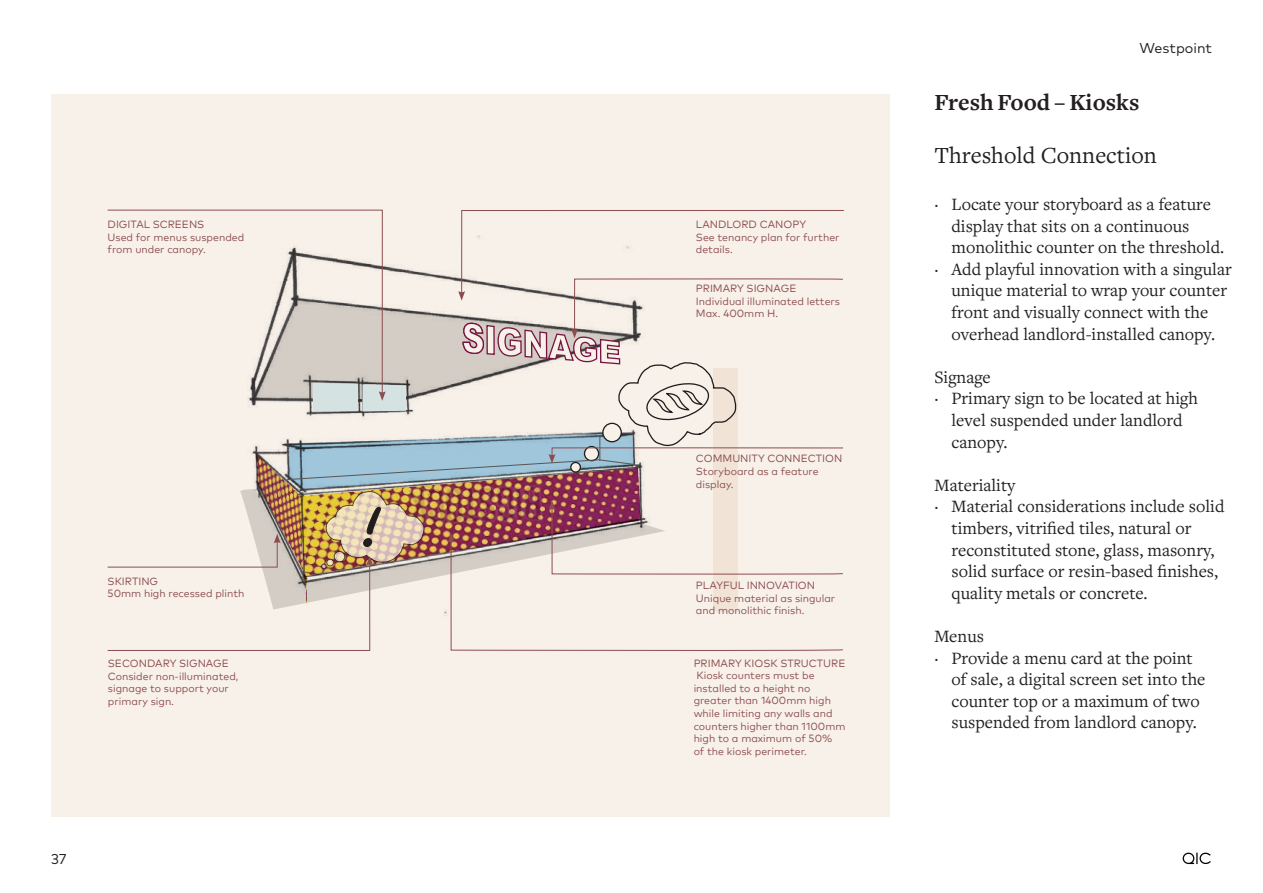
<style>
.page{position:relative;width:1263px;height:893px;background:#fff}
.page>*{position:absolute;margin:0;border:0;box-sizing:border-box;transform-origin:0 0}
.t1{font:54.6px "MV Boli";color:#231f20}
.Heading{font:24px "Freight Text Pro";color:#231f20}
.Heading-2{font:700 24px "Freight Text";color:#231f20}
._12pt_Body_Copy_Bull{font:18px/21.6px "Freight Text Pro";color:#231f20}
.t2{font:14.25px "Mark OT";color:#231f20}
.Detail_Small__Mark{font:10.5px/12.6px "Mark Pro";color:#8c4d4f}
</style>
<div class="page">
<div style="left:51px;top:94px;width:838px;height:722px;background:#f8f1ea"></div>
<svg style="left:107px;top:210px;width:737px;height:441px"></svg>
<svg style="left:1182px;top:853px;width:29px;height:11px"></svg>
<p class="Detail_Small__Mark" style="left:108px;top:217px;width:98px">DIGITAL SCREENS</p>
<p class="Detail_Small__Mark" style="left:108px;top:230px;width:138px">Used for menus suspended from under canopy.</p>
<p class="Detail_Small__Mark" style="left:108px;top:574px;width:52px">SKIRTING</p>
<p class="Detail_Small__Mark" style="left:108px;top:586px;width:138px">50mm high recessed plinth</p>
<p class="Detail_Small__Mark" style="left:108px;top:656px;width:123px">SECONDARY SIGNAGE</p>
<p class="Detail_Small__Mark" style="left:108px;top:669px;width:132px">Consider non-illuminated, signage to support your primary sign.</p>
<p class="t2" style="left:51px;top:850px;width:17px">37</p>
<h1 class="t1" style="left:359px;top:490px;width:21px">!</h1>
<p class="Detail_Small__Mark" style="left:696px;top:217px;width:112px">LANDLORD CANOPY</p>
<p class="Detail_Small__Mark" style="left:696px;top:230px;width:145px">See tenancy plan for further details.</p>
<p class="Detail_Small__Mark" style="left:696px;top:281px;width:102px">PRIMARY SIGNAGE</p>
<p class="Detail_Small__Mark" style="left:696px;top:294px;width:146px">Individual illuminated letters<br>Max. 400mm H.</p>
<p class="Detail_Small__Mark" style="left:696px;top:452px;width:148px">COMMUNITY CONNECTION</p>
<p class="Detail_Small__Mark" style="left:696px;top:464px;width:124px">Storyboard as a feature display.</p>
<p class="Detail_Small__Mark" style="left:696px;top:578px;width:121px">PLAYFUL INNOVATION</p>
<p class="Detail_Small__Mark" style="left:696px;top:591px;width:141px">Unique material as singular and monolithic finish.</p>
<p class="Detail_Small__Mark" style="left:694px;top:656px;width:153px">PRIMARY KIOSK STRUCTURE</p>
<p class="Detail_Small__Mark" style="left:694px;top:668px;width:153px">Kiosk counters must be installed to a height no greater than 1400mm high while limiting any walls and counters higher than 1100mm high to a maximum of 50% of the kiosk perimeter.</p>
<p class="t2" style="left:1139px;top:39px;width:74px">Westpoint</p>
<p class="Heading-2" style="left:934px;top:89px;width:206px">Fresh Food – Kiosks</p>
<p class="Heading" style="left:934px;top:139px;width:224px">Threshold Connection</p>
<p class="_12pt_Body_Copy_Bull" style="left:951px;top:193px;width:274px;text-indent:-17px">· Locate your storyboard as a feature display that sits on a continuous monolithic counter on the threshold.</p>
<p class="_12pt_Body_Copy_Bull" style="left:951px;top:258px;width:282px;text-indent:-17px">· Add playful innovation with a singular unique material to wrap your counter front and visually connect with the overhead landlord-installed canopy.</p>
<p class="_12pt_Body_Copy_Bull" style="left:934px;top:366px;width:58px">Signage</p>
<p class="_12pt_Body_Copy_Bull" style="left:951px;top:387px;width:248px;text-indent:-17px">· Primary sign to be located at high level suspended under landlord canopy.</p>
<p class="_12pt_Body_Copy_Bull" style="left:934px;top:474px;width:82px">Materiality</p>
<p class="_12pt_Body_Copy_Bull" style="left:951px;top:495px;width:274px;text-indent:-17px">· Material considerations include solid timbers, vitrified tiles, natural or reconstituted stone, glass, masonry, solid surface or resin-based finishes, quality metals or concrete.</p>
<p class="_12pt_Body_Copy_Bull" style="left:934px;top:625px;width:51px">Menus</p>
<p class="_12pt_Body_Copy_Bull" style="left:951px;top:646px;width:255px;text-indent:-17px">· Provide a menu card at the point of sale, a digital screen set into the counter top or a maximum of two suspended from landlord canopy.</p>
</div>
